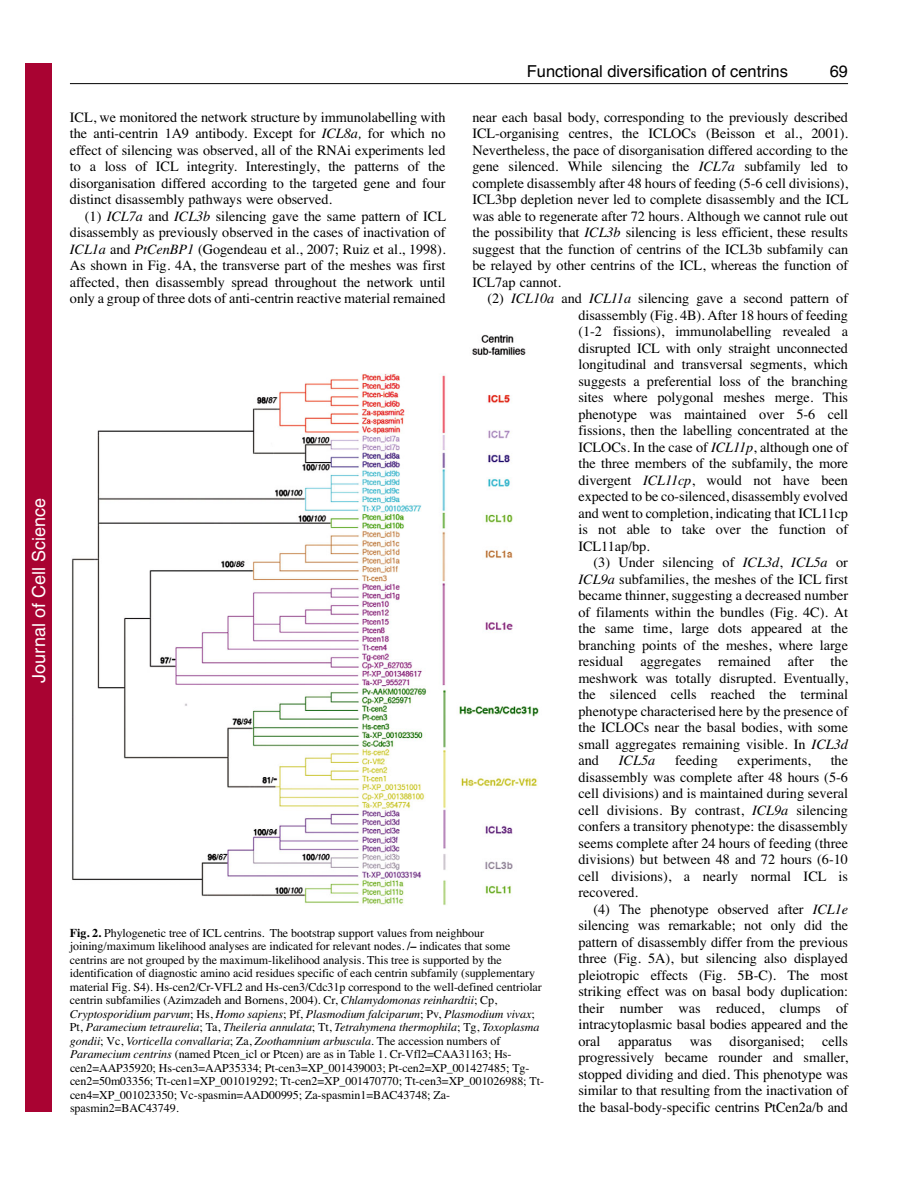
<style>
.page{position:relative;width:918px;height:1188px;background:#fff}
.page>*{position:absolute;margin:0;border:0;box-sizing:border-box;transform-origin:0 0}
.t1{font:18px "Helvetica";color:#fff}
.t2{font:16.5px "Helvetica";color:#000}
.t3{font:14.25px/16.5px "Times";letter-spacing:-.005em;color:#000;text-align:justify}
.t4{font:italic 14.25px "Times";color:#000}
.t5{font:12px/13.5px "Times";letter-spacing:-.005em;color:#000}
.s1{font-style:italic}
.s2{font-weight:700}
</style>
<div class="page">
<hr style="left:70px;top:83px;width:778px;height:1px;background:#000">
<img style="left:71px;top:334px;width:468px;height:572px">
<div style="left:26px;top:64px;width:26px;height:1048px;background:#a90332"></div>
<p class="t1" style="left:28px;top:683px;width:186px;rotate:-90deg">Journal of Cell Science</p>
<p class="t2" style="left:527px;top:65px;width:263px">Functional diversification of centrins</p>
<p class="t2" style="left:830px;top:65px;width:20px">69</p>
<p class="t3" style="left:70px;top:110px;width:377px">ICL, we monitored the network structure by immunolabelling with the anti-centrin 1A9 antibody. Except for <span class="s1">ICL8a,</span> for which no effect of silencing was observed, all of the RNAi experiments led to a loss of ICL integrity. Interestingly, the patterns of the disorganisation differed according to the targeted gene and four distinct disassembly pathways were observed.</p>
<p class="t3" style="left:70px;top:209px;width:378px;text-indent:15px">(1) <span class="s1">ICL7a</span> and <span class="s1">ICL3b</span> silencing gave the same pattern of ICL disassembly as previously observed in the cases of inactivation of <span class="s1">ICL1a</span> and <span class="s1">PtCenBP1</span> (Gogendeau et al., 2007; Ruiz et al., 1998).<br>As shown in Fig. 4A, the transverse part of the meshes was first affected, then disassembly spread throughout the network until only a group of three dots of anti-centrin reactive material remained</p>
<p class="t3" style="left:472px;top:110px;width:378px">near each basal body, corresponding to the previously described ICL-organising centres, the ICLOCs (Beisson et al., 2001).<br>Nevertheless, the pace of disorganisation differed according to the gene silenced. While silencing the <span class="s1">ICL7a</span> subfamily led to complete disassembly after 48 hours of feeding (5-6 cell divisions), ICL3bp depletion never led to complete disassembly and the ICL was able to regenerate after 72 hours. Although we cannot rule out the possibility that <span class="s1">ICL3b</span> silencing is less efficient, these results suggest that the function of centrins of the ICL3b subfamily can be relayed by other centrins of the ICL, whereas the function of ICL7ap cannot.</p>
<p class="t3" style="left:579px;top:291px;width:271px;text-indent:-91px">(2) <span class="s1">ICL10a</span> and <span class="s1">ICL11a</span> silencing gave a second pattern of disassembly (Fig. 4B). After 18 hours of feeding (1-2 fissions), immunolabelling revealed a disrupted ICL with only straight unconnected longitudinal and transversal segments, which suggests a preferential loss of the branching sites where polygonal meshes merge. This phenotype was maintained over 5-6 cell fissions, then the labelling concentrated at the ICLOCs. In the case of <span class="s1">ICL11p</span>, although one of the three members of the subfamily, the more divergent <span class="s1">ICL11cp</span>, would not have been expected to be co-silenced, disassembly evolved and went to completion, indicating that ICL11cp is not able to take over the function of ICL11ap/bp.</p>
<p class="t3" style="left:579px;top:555px;width:271px;text-indent:15px">(3) Under silencing of <span class="s1">ICL3d</span>, <span class="s1">ICL5a</span> or <span class="s1">ICL9a</span> subfamilies, the meshes of the ICL first became thinner, suggesting a decreased number of filaments within the bundles (Fig. 4C). At the same time, large dots appeared at the branching points of the meshes, where large residual aggregates remained after the meshwork was totally disrupted. Eventually, the silenced cells reached the terminal phenotype characterised here by the presence of the ICLOCs near the basal bodies, with some small aggregates remaining visible. In <span class="s1">ICL3d </span>and</p>
<p class="t4" style="left:619px;top:755px;width:38px">ICL5a</p>
<p class="t3" style="left:675px;top:753px;width:44px">feeding</p>
<p class="t3" style="left:738px;top:753px;width:75px">experiments,</p>
<p class="t3" style="left:579px;top:753px;width:271px;text-indent:252px">the disassembly was complete after 48 hours (5-6 cell divisions) and is maintained during several cell divisions. By contrast, <span class="s1">ICL9a</span> silencing confers a transitory phenotype: the disassembly seems complete after 24 hours of feeding (three divisions) but between 48 and 72 hours (6-10 cell divisions), a nearly normal ICL is recovered.</p>
<p class="t3" style="left:579px;top:902px;width:271px;text-indent:15px">(4) The phenotype observed after <span class="s1">ICL1e </span>silencing was remarkable; not only did the pattern of disassembly differ from the previous three (Fig. 5A), but silencing also displayed pleiotropic effects (Fig. 5B-C). The most striking effect was on basal body duplication: their number was reduced, clumps of intracytoplasmic basal bodies appeared and the oral apparatus was disorganised; cells progressively became rounder and smaller, stopped dividing and died. This phenotype was similar to that resulting from the inactivation of the basal-body-specific centrins PtCen2a/b and</p>
<p class="t5" style="left:70px;top:927px;width:476px"><span class="s2">Fig. 2.</span> Phylogenetic tree of ICL centrins. The bootstrap support values from neighbour joining/maximum likelihood analyses are indicated for relevant nodes. <span class="s2">/–</span> indicates that some centrins are not grouped by the maximum-likelihood analysis. This tree is supported by the identification of diagnostic amino acid residues specific of each centrin subfamily (supplementary material Fig. S4). Hs-cen2/Cr-VFL2 and Hs-cen3/Cdc31p correspond to the well-defined centriolar centrin subfamilies (Azimzadeh and Bornens, 2004). Cr, <span class="s1">Chlamydomonas reinhardtii</span>; Cp, <span class="s1">Cryptosporidium parvum</span>; Hs, <span class="s1">Homo sapiens</span>; Pf, <span class="s1">Plasmodium falciparum</span>; Pv, <span class="s1">Plasmodium vivax</span>; Pt, <span class="s1">Paramecium tetraurelia</span>; Ta, <span class="s1">Theileria annulata</span>; Tt, <span class="s1">Tetrahymena thermophila</span>; Tg, <span class="s1">Toxoplasma gondii</span>; Vc, <span class="s1">Vorticella convallaria</span>; Za, <span class="s1">Zoothamnium arbuscula</span>. The accession numbers of <span class="s1">Paramecium centrins</span> (named Ptcen_icl or Ptcen) are as in Table 1. Cr-Vfl2=CAA31163; Hs&shy;cen2=AAP35920; Hs-cen3=AAP35334; Pt-cen3=XP_001439003; Pt-cen2=XP_001427485; Tg&shy;cen2=50m03356; Tt-cen1=XP_001019292; Tt-cen2=XP_001470770; Tt-cen3=XP_001026988; Tt&shy;cen4=XP_001023350; Vc-spasmin=AAD00995; Za-spasmin1=BAC43748; Za&shy;spasmin2=BAC43749.</p>
</div>
